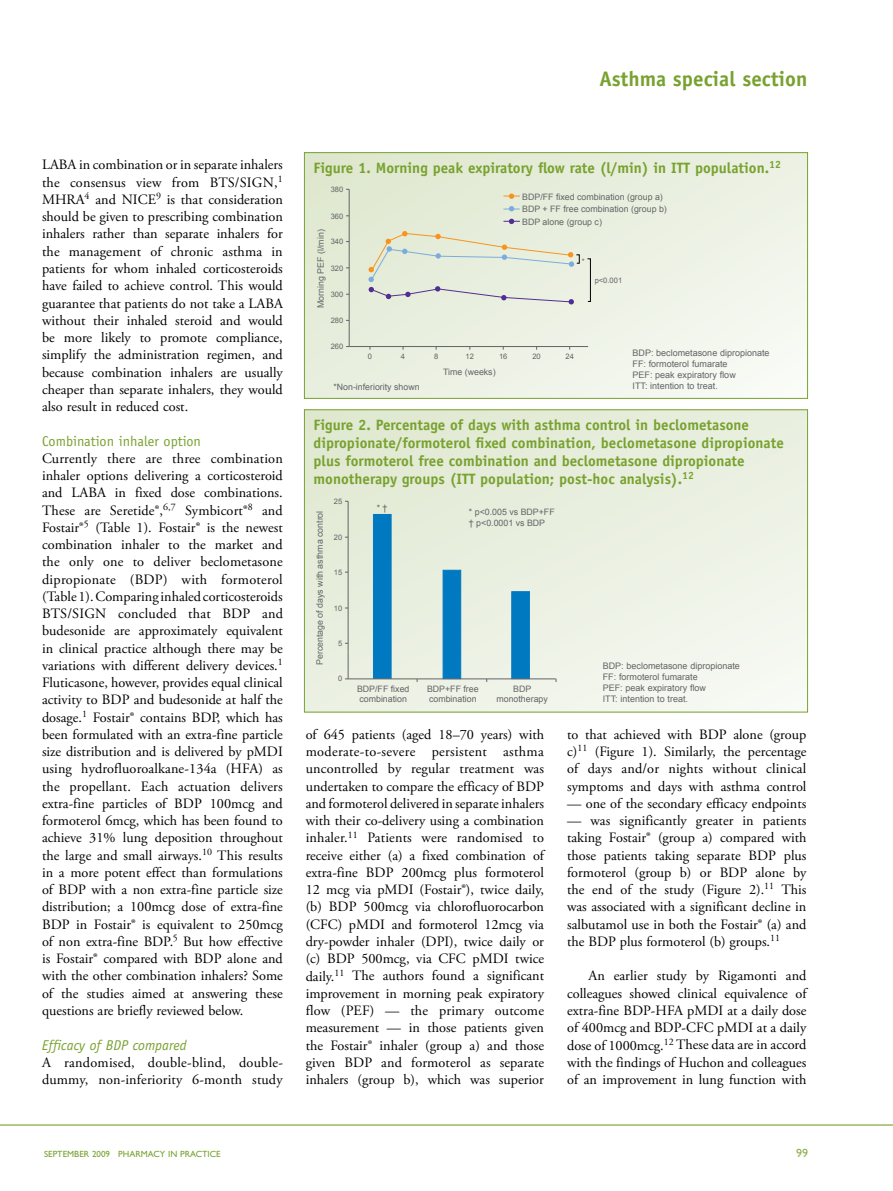
<style>
.page{position:relative;width:893px;height:1191px;background:#fff}
.page>*{position:absolute;margin:0;border:0;box-sizing:border-box;transform-origin:0 0}
.t1{font:700 21px "Officina Sans Std";color:#78a22f}
.t2{font:700 15px/18px "Officina Sans Std";color:#78a22f}
.t3{font:14.25px/17.2px "Adobe Garamond Pro";color:#000;text-align:justify}
.t4{font:14.25px "Officina Sans Std";color:#78a22f}
.t5{font:italic 14.25px "Officina Sans Std";color:#78a22f}
.t6{font:12px "Gill Sans Std";color:#90b051}
.t7{font:9px/10.8px "Arial";color:#636466}
.t8{font:9px "Gill Sans Std";color:#78a22f}
.t9{font:8.85px/10.6px "Arial";color:#636466}
.t10{font:7.5px "Arial";color:#636466}
</style>
<div class="page">
<hr style="left:0;top:1124px;width:893px;height:1px;background:#78a22f">
<div style="left:304px;top:153px;width:503px;height:245px;background:linear-gradient(to right,#e2ead5,#f3f6ee)"></div>
<div style="left:304px;top:152px;width:504px;height:247px;border:1px solid #78a22f"></div>
<div style="left:304px;top:410px;width:503px;height:302px;background:linear-gradient(to right,#e4ebd7,#f0f4ea)"></div>
<div style="left:304px;top:409px;width:504px;height:303px;border:1px solid #78a22f"></div>
<hr style="left:349px;top:189px;width:1px;height:130px;background:#636466">
<hr style="left:349px;top:346px;width:239px;height:1px;background:#636466">
<svg style="left:346px;top:319px;width:4px;height:28px"></svg>
<div style="left:587px;top:258px;width:4px;height:44px;border:1px solid #000"></div>
<svg style="left:503px;top:193px;width:17px;height:6px"></svg>
<svg style="left:503px;top:219px;width:17px;height:5px"></svg>
<svg style="left:503px;top:206px;width:17px;height:5px"></svg>
<svg style="left:368px;top:231px;width:212px;height:73px;background:#e2e6d6"></svg>
<hr style="left:348px;top:501px;width:1px;height:150px;background:#636466">
<svg style="left:345px;top:651px;width:4px;height:28px"></svg>
<div style="left:373px;top:514px;width:18px;height:164px;background:#0079c1"></div>
<div style="left:443px;top:570px;width:18px;height:109px;background:#0079c1;border:1px solid #0079c1"></div>
<div style="left:511px;top:591px;width:19px;height:88px;background:#0079c1;border:1px solid #0079c1"></div>
<hr style="left:348px;top:678px;width:208px;height:1px;background:#636466">
<h1 class="t1" style="left:600px;top:66px;width:209px">Asthma special section</h1>
<p class="t3" style="left:42px;top:157px;width:242px">LABA in combination or in separate inhalers the consensus view from BTS/SIGN,<sup>1<br></sup>MHRA<sup>4</sup> and NICE<sup>9</sup> is that consideration should be given to prescribing combination inhalers rather than separate inhalers for the management of chronic asthma in patients for whom inhaled corticosteroids have failed to achieve control. This would guarantee that patients do not take a LABA without their inhaled steroid and would be more likely to promote compliance, simplify the administration regimen, and because combination inhalers are usually cheaper than separate inhalers, they would also result in reduced cost.</p>
<p class="t4" style="left:42px;top:432px;width:160px">Combination inhaler option</p>
<p class="t3" style="left:42px;top:450px;width:242px">Currently there are three combination inhaler options delivering a corticosteroid and LABA in fixed dose combinations.<br>These are Seretide®,<sup>6,7</sup> Symbicort®<sup>8</sup> and Fostair®<sup>5</sup> (Table 1). Fostair® is the newest combination inhaler to the market and the only one to deliver beclometasone dipropionate (BDP) with formoterol (Table 1). Comparing inhaled corticosteroids BTS/SIGN concluded that BDP and budesonide are approximately equivalent in clinical practice although there may be variations with different delivery devices.<sup>1<br></sup>Fluticasone, however, provides equal clinical activity to BDP and budesonide at half the dosage.<sup>1</sup> Fostair® contains BDP, which has been formulated with an extra-fine particle size distribution and is delivered by pMDI using hydrofluoroalkane-134a (HFA) as the propellant. Each actuation delivers extra-fine particles of BDP 100mcg and formoterol 6mcg, which has been found to achieve 31% lung deposition throughout the large and small airways.<sup>10</sup> This results in a more potent effect than formulations of BDP with a non extra-fine particle size distribution; a 100mcg dose of extra-fine BDP in Fostair® is equivalent to 250mcg of non extra-fine BDP.<sup>5</sup> But how effective is Fostair® compared with BDP alone and with the other combination inhalers? Some of the studies aimed at answering these questions are briefly reviewed below.</p>
<p class="t5" style="left:42px;top:1036px;width:146px">Efficacy of BDP compared</p>
<p class="t3" style="left:42px;top:1054px;width:242px">A randomised, double-blind, double&shy;dummy, non-inferiority 6-month study</p>
<p class="t2" style="left:314px;top:158px;width:469px">Figure 1. Morning peak expiratory flow rate (l/min) in ITT population.<sup>12</sup></p>
<p class="t10" style="left:331px;top:185px;width:14px">380</p>
<p class="t10" style="left:331px;top:212px;width:14px">360</p>
<p class="t9" style="left:316px;top:308px;width:80px;rotate:-90deg">Morning PEF (l/min)</p>
<p class="t10" style="left:331px;top:238px;width:14px">340</p>
<p class="t10" style="left:331px;top:264px;width:14px">320</p>
<p class="t10" style="left:331px;top:290px;width:14px">300</p>
<p class="t10" style="left:331px;top:316px;width:14px">280</p>
<p class="t9" style="left:522px;top:190px;width:146px;line-height:12.6px">BDP/FF fixed combination (group a)<br>BDP + FF free combination (group b)<br>BDP alone (group c)</p>
<p class="t10" style="left:582px;top:257px;width:4px">*</p>
<p class="t10" style="left:595px;top:277px;width:29px">p&lt;0.001</p>
<p class="t10" style="left:331px;top:342px;width:14px">260</p>
<p class="t10" style="left:368px;top:352px;width:6px">0</p>
<p class="t10" style="left:401px;top:352px;width:6px">4</p>
<p class="t10" style="left:434px;top:352px;width:6px">8</p>
<p class="t10" style="left:466px;top:352px;width:10px">12</p>
<p class="t10" style="left:499px;top:352px;width:10px">16</p>
<p class="t10" style="left:532px;top:352px;width:10px">20</p>
<p class="t10" style="left:565px;top:352px;width:10px">24</p>
<p class="t9" style="left:443px;top:367px;width:54px">Time (weeks)</p>
<p class="t9" style="left:333px;top:382px;width:88px">*Non-inferiority shown</p>
<p class="t7" style="left:632px;top:348px;width:139px">BDP: beclometasone dipropionate<br>FF: formoterol fumarate<br>PEF: peak expiratory flow<br>ITT: intention to treat.</p>
<p class="t2" style="left:314px;top:415px;width:472px">Figure 2. Percentage of days with asthma control in beclometasone dipropionate/formoterol fixed combination, beclometasone dipropionate plus formoterol free combination and beclometasone dipropionate monotherapy groups (ITT population; post-hoc analysis).<sup>12</sup></p>
<p class="t9" style="left:314px;top:665px;width:156px;rotate:-90deg">Percentage of days with asthma control</p>
<p class="t10" style="left:334px;top:497px;width:10px">25</p>
<p class="t10" style="left:334px;top:533px;width:10px">20</p>
<p class="t10" style="left:334px;top:568px;width:10px">15</p>
<p class="t10" style="left:334px;top:604px;width:10px">10</p>
<p class="t10" style="left:338px;top:639px;width:6px">5</p>
<p class="t10" style="left:338px;top:674px;width:6px">0</p>
<p class="t9" style="left:377px;top:502px;width:12px">* †</p>
<p class="t9" style="left:469px;top:506px;width:87px">* p&lt;0.005 vs BDP+FF † p&lt;0.0001 vs BDP</p>
<p class="t9" style="left:357px;top:683px;width:54px">BDP/FF fixed combination</p>
<p class="t9" style="left:496px;top:683px;width:53px;text-align:center">BDP monotherapy</p>
<p class="t9" style="left:427px;top:683px;width:53px">BDP+FF free combination</p>
<p class="t3" style="left:306px;top:726px;width:240px">of 645 patients (aged 18–70 years) with moderate-to-severe persistent asthma uncontrolled by regular treatment was undertaken to compare the efficacy of BDP and formoterol delivered in separate inhalers with their co-delivery using a combination inhaler.<sup>11</sup> Patients were randomised to receive either (a) a fixed combination of extra-fine BDP 200mcg plus formoterol 12 mcg via pMDI (Fostair®), twice daily, (b) BDP 500mcg via chlorofluorocarbon (CFC) pMDI and formoterol 12mcg via dry-powder inhaler (DPI), twice daily or (c) BDP 500mcg, via CFC pMDI twice daily.<sup>11</sup> The authors found a significant improvement in morning peak expiratory flow (PEF) — the primary outcome measurement — in those patients given the Fostair® inhaler (group a) and those given BDP and formoterol as separate inhalers (group b), which was superior</p>
<p class="t7" style="left:603px;top:661px;width:139px">BDP: beclometasone dipropionate<br>FF: formoterol fumarate<br>PEF: peak expiratory flow<br>ITT: intention to treat.</p>
<p class="t3" style="left:567px;top:726px;width:241px">to that achieved with BDP alone (group c)<sup>11</sup> (Figure 1). Similarly, the percentage of days and/or nights without clinical symptoms and days with asthma control</p>
<p class="t3" style="left:567px;top:795px;width:241px">— one of the secondary efficacy endpoints</p>
<p class="t3" style="left:567px;top:812px;width:241px">— was significantly greater in patients taking Fostair® (group a) compared with those patients taking separate BDP plus formoterol (group b) or BDP alone by the end of the study (Figure 2).<sup>11</sup> This was associated with a significant decline in salbutamol use in both the Fostair® (a) and the BDP plus formoterol (b) groups.<sup>11</sup></p>
<p class="t3" style="left:567px;top:967px;width:241px;text-indent:21px">An earlier study by Rigamonti and colleagues showed clinical equivalence of extra-fine BDP-HFA pMDI at a daily dose of 400mcg and BDP-CFC pMDI at a daily dose of 1000mcg.<sup>12</sup> These data are in accord with the findings of Huchon and colleagues of an improvement in lung function with</p>
<p class="t8" style="left:44px;top:1148px;width:178px">SEPTEMBER 2009 PHARMACY IN PRACTICE</p>
<p class="t6" style="left:796px;top:1146px;width:13px">99</p>
</div>
